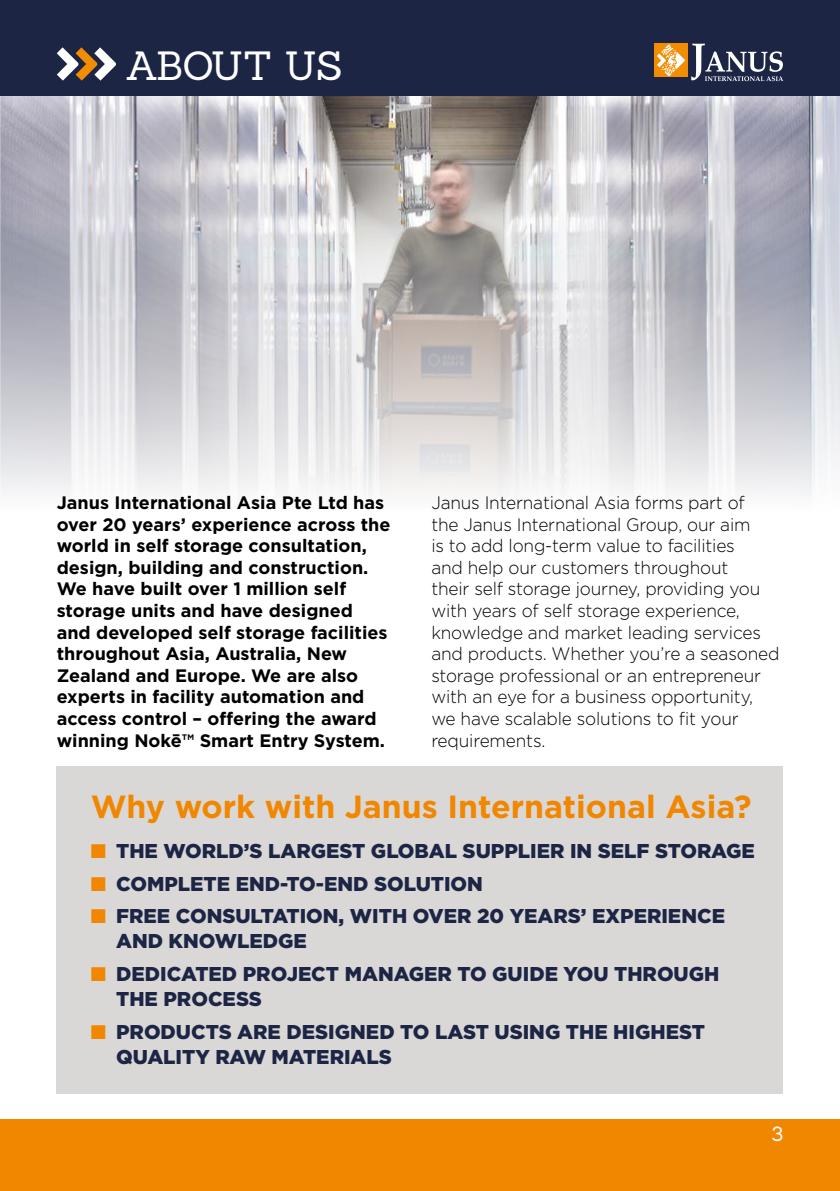
<style>
.page{position:relative;width:840px;height:1191px;background:#fff}
.page>*{position:absolute;margin:0;border:0;box-sizing:border-box;transform-origin:0 0}
.t1{font:39.8px "Sanchez";letter-spacing:-.02em;color:#fff}
.t2{font:700 32px "Gotham";color:#f18700}
.t3{font:900 20px/25px "Gotham";color:#1d2545}
.t4{font:20px "Sanchez";color:#fff}
.t5{font:300 18px/21.6px "Gotham";letter-spacing:-.01em;color:#000;scale:.96 1}
.t6{font:700 18px/21.6px "Gotham";color:#000}
.s1{color:#f18700}
</style>
<div class="page">
<img style="left:1px;top:96px;width:838px;height:15px">
<img style="left:0;top:0;width:1px;height:1124px">
<div style="left:0;top:0;width:839px;height:96px;background:#1d2545"></div>
<div style="left:0;top:1119px;width:839px;height:72px;background:#f18700"></div>
<div style="left:57px;top:765px;width:725px;height:328px;background:#d9d8d7"></div>
<svg style="left:0;top:111px;width:839px;height:401px"></svg>
<div style="left:654px;top:44px;width:33px;height:33px;background:#f28c00"></div>
<svg style="left:657px;top:44px;width:27px;height:32px"></svg>
<svg style="left:691px;top:44px;width:91px;height:37px"></svg>
<svg style="left:57px;top:47px;width:59px;height:34px"></svg>
<p class="t1" style="left:125px;top:40px;width:218px">ABOUT US</p>
<p class="t6" style="left:57px;top:492px;width:335px">Janus International Asia Pte Ltd has over 20 years’ experience across the world in self storage consultation, design, building and construction.<br>We have built over 1 million self storage units and have designed and developed self storage facilities throughout Asia, Australia, New Zealand and Europe. We are also experts in facility automation and access control – offering the award winning Nokē™ Smart Entry System.</p>
<p class="t5" style="left:431px;top:491px;width:364px">Janus International Asia forms part of<br>the Janus International Group, our aim<br>is to add long-term value to facilities<br>and help our customers throughout<br>their self storage journey, providing you with years of self storage experience, knowledge and market leading services and products. Whether you’re a seasoned storage professional or an entrepreneur with an eye for a business opportunity, we have scalable solutions to fit your requirements.</p>
<p class="t2" style="left:91px;top:785px;width:662px">Why work with Janus International Asia?</p>
<p class="t3" style="left:91px;top:838px;width:665px"><span class="s1">■</span> THE WORLD’S LARGEST GLOBAL SUPPLIER IN SELF STORAGE</p>
<p class="t3" style="left:91px;top:871px;width:393px"><span class="s1">■</span> COMPLETE END-TO-END SOLUTION</p>
<p class="t3" style="left:116px;top:903px;width:610px;text-indent:-25px"><span class="s1">■</span> FREE CONSULTATION, WITH OVER 20 YEARS’ EXPERIENCE<br>AND KNOWLEDGE</p>
<p class="t3" style="left:116px;top:961px;width:604px;text-indent:-25px"><span class="s1">■</span> DEDICATED PROJECT MANAGER TO GUIDE YOU THROUGH<br>THE PROCESS</p>
<p class="t3" style="left:116px;top:1018px;width:590px;text-indent:-25px"><span class="s1">■</span> PRODUCTS ARE DESIGNED TO LAST USING THE HIGHEST<br>QUALITY RAW MATERIALS</p>
<p class="t4" style="left:771px;top:1120px;width:13px">3</p>
</div>
